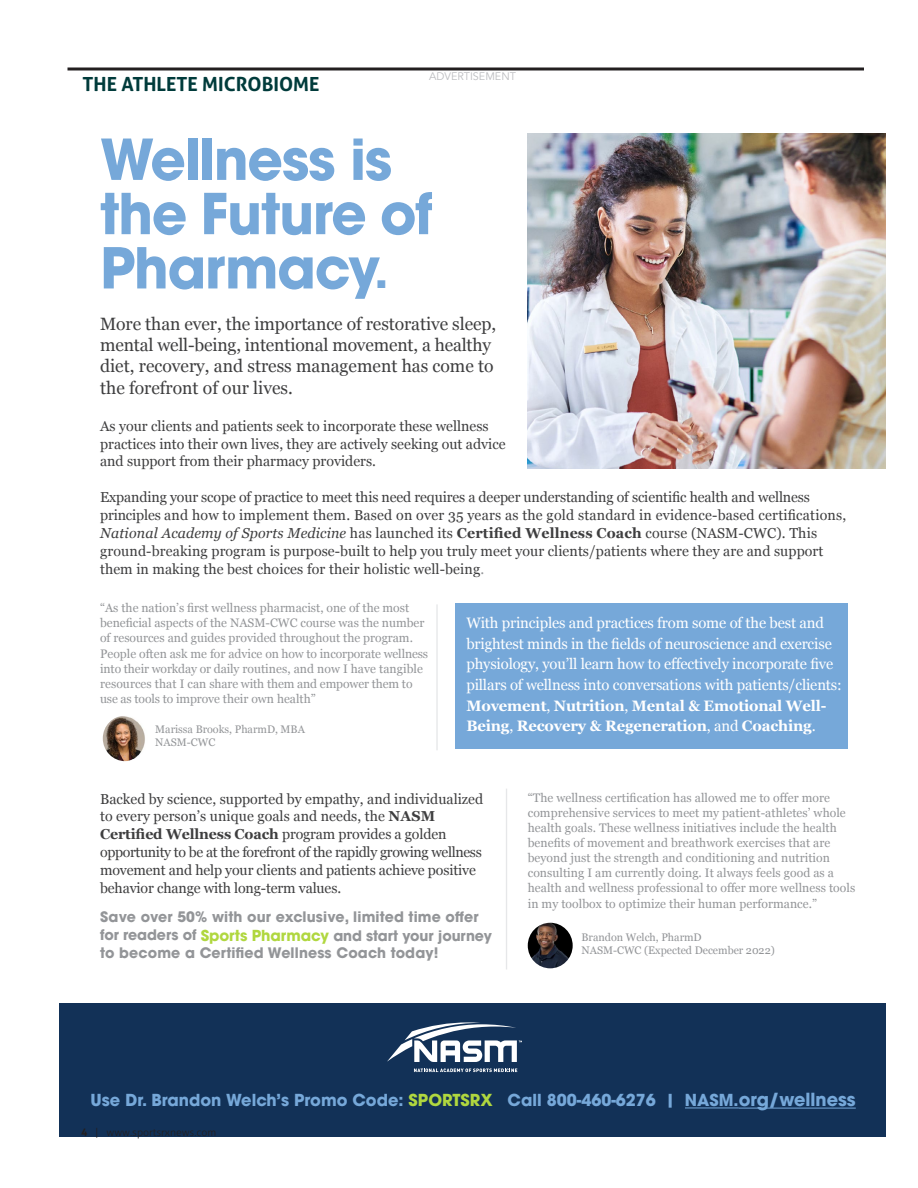
<style>
.page{position:relative;width:918px;height:1188px;background:#fff}
.page>*{position:absolute;margin:0;border:0;box-sizing:border-box;transform-origin:0 0}
.t1{font:700 55.95px/54.3px "ITC Avant Garde Pro";letter-spacing:-.02em;color:#76a8d9}
.t2{font:700 19.5px "Aller";color:#003b3b}
.t3{font:17.85px/21.5px "Georgia";letter-spacing:-.005em;color:#3e3e3f}
.t4{font:700 16.5px "ITC Avant Garde Pro";color:#76a8d9}
.t5{font:15px/20.5px "Georgia";letter-spacing:-.01em;color:#fff}
.t6{font:14.4px/17.9px "Georgia";color:#3e3e3f}
.t7{font:700 14.4px/17.7px "ITC Avant Garde Pro";letter-spacing:.01em;color:#939598}
.t8{font:12.3px/15px "Georgia";letter-spacing:.005em;color:#939598}
.t9{font:10.95px/13.2px "Georgia";color:#939598}
.t10{font:10.95px "Avenir";color:#bcbdc0}
.t11{font:300 10.5px "Aller";color:#231f20}
.s1{font-size:45.15px}
.s2{font-style:italic}
.s3{font-weight:700}
.s4{color:#939598}
.s5{font-size:15px;color:#b0d73f}
.s6{color:#b0d73f}
.s7{font-size:17.85px}
</style>
<div class="page">
<div style="left:59px;top:1003px;width:827px;height:134px;background:#123157"></div>
<div style="left:455px;top:603px;width:393px;height:146px;background:#76a8d9"></div>
<img style="left:528px;top:134px;width:358px;height:334px">
<img style="left:103px;top:716px;width:45px;height:45px;border-radius:23px">
<img style="left:528px;top:923px;width:45px;height:45px;border-radius:23px">
<hr style="left:436px;top:604px;width:2px;height:146px;background:#e6e7e9">
<hr style="left:506px;top:789px;width:1px;height:181px;background:#e6e7e9">
<svg style="left:414px;top:1068px;width:103px;height:4px"></svg>
<svg style="left:387px;top:1022px;width:135px;height:40px"></svg>
<hr style="left:685px;top:1108px;width:54px;height:1px;background:#76a8d9">
<hr style="left:739px;top:1108px;width:117px;height:1px;background:#76a8d9">
<hr style="left:68px;top:68px;width:796px;height:2px;background:#231f20">
<h2 class="t2" style="left:82px;top:72px;width:239px">THE ATHLETE MICROBIOME</h2>
<p class="t10" style="left:429px;top:70px;width:88px">ADVERTISEMENT</p>
<h1 class="t1" style="left:100px;top:132px;width:334px">Wellness is the Future of<br>Pharmacy<span class="s1">.</span></h1>
<p class="t3" style="left:100px;top:312px;width:398px">More than ever, the importance of restorative sleep, mental well-being, intentional movement, a healthy diet, recovery, and stress management has come to the forefront of our lives.</p>
<p class="t6" style="left:100px;top:416px;width:407px">As your clients and patients seek to incorporate these wellness practices into their own lives, they are actively seeking out advice and support from their pharmacy providers.</p>
<p class="t6" style="left:100px;top:488px;width:748px">Expanding your scope of practice to meet this need requires a deeper understanding of scientific health and wellness principles and how to implement them. Based on over 35 years as the gold standard in evidence-based certifications, <span class="s2">National Academy of Sports Medicine</span> has launched its <span class="s3">Certified Wellness Coach</span> course (NASM-CWC). This ground-breaking program is purpose-built to help you truly meet your clients/patients where they are and support them in making the best choices for their holistic well-being<span class="s4">.</span></p>
<p class="t8" style="left:100px;top:600px;width:330px">“As the nation’s first wellness pharmacist, one of the most beneficial aspects of the NASM-CWC course was the number of resources and guides provided throughout the program.<br>People often ask me for advice on how to incorporate wellness into their workday or daily routines, and now I have tangible resources that I can share with them and empower them to use as tools to improve their own health”</p>
<p class="t9" style="left:155px;top:722px;width:151px">Marissa Brooks, PharmD, MBA<br>NASM-CWC</p>
<p class="t5" style="left:466px;top:612px;width:377px">With principles and practices from some of the best and brightest minds in the fields of neuroscience and exercise physiology, you’ll learn how to effectively incorporate five pillars of wellness into conversations with patients/clients:<br><span class="s3">Movement</span>, <span class="s3">Nutrition</span>, <span class="s3">Mental &amp; Emotional Well-Being</span>, <span class="s3">Recovery &amp; Regeneration</span>, and <span class="s3">Coaching</span>.</p>
<p class="t6" style="left:100px;top:789px;width:385px">Backed by science, supported by empathy, and individualized to every person’s unique goals and needs, the <span class="s3">NASM Certified Wellness Coach</span> program provides a golden opportunity to be at the forefront of the rapidly growing wellness movement and help your clients and patients achieve positive behavior change with long-term values.</p>
<p class="t7" style="left:100px;top:908px;width:393px">Save over 50% with our exclusive, limited time offer for readers of <span class="s5">Sports Pharmacy</span> and start your journey to become a Certified Wellness Coach today!</p>
<p class="t8" style="left:528px;top:790px;width:329px">“The wellness certification has allowed me to offer more comprehensive services to meet my patient-athletes’ whole health goals. These wellness initiatives include the health benefits of movement and breathwork exercises that are beyond just the strength and conditioning and nutrition consulting I am currently doing. It always feels good as a health and wellness professional to offer more wellness tools in my toolbox to optimize their human performance.”</p>
<p class="t9" style="left:582px;top:930px;width:195px">Brandon Welch, PharmD<br>NASM-CWC (Expected December 2022)</p>
<p class="t4" style="left:91px;top:1089px;width:767px">Use Dr. Brandon Welch’s Promo Code: <span class="s6">SPORTSRX</span> Call 800-460-6276 | NASM.<span class="s7">org/wellness</span></p>
<p class="t11" style="left:81px;top:1125px;width:137px"><span class="s3">4</span> | www.sportsrxnews.com</p>
</div>
